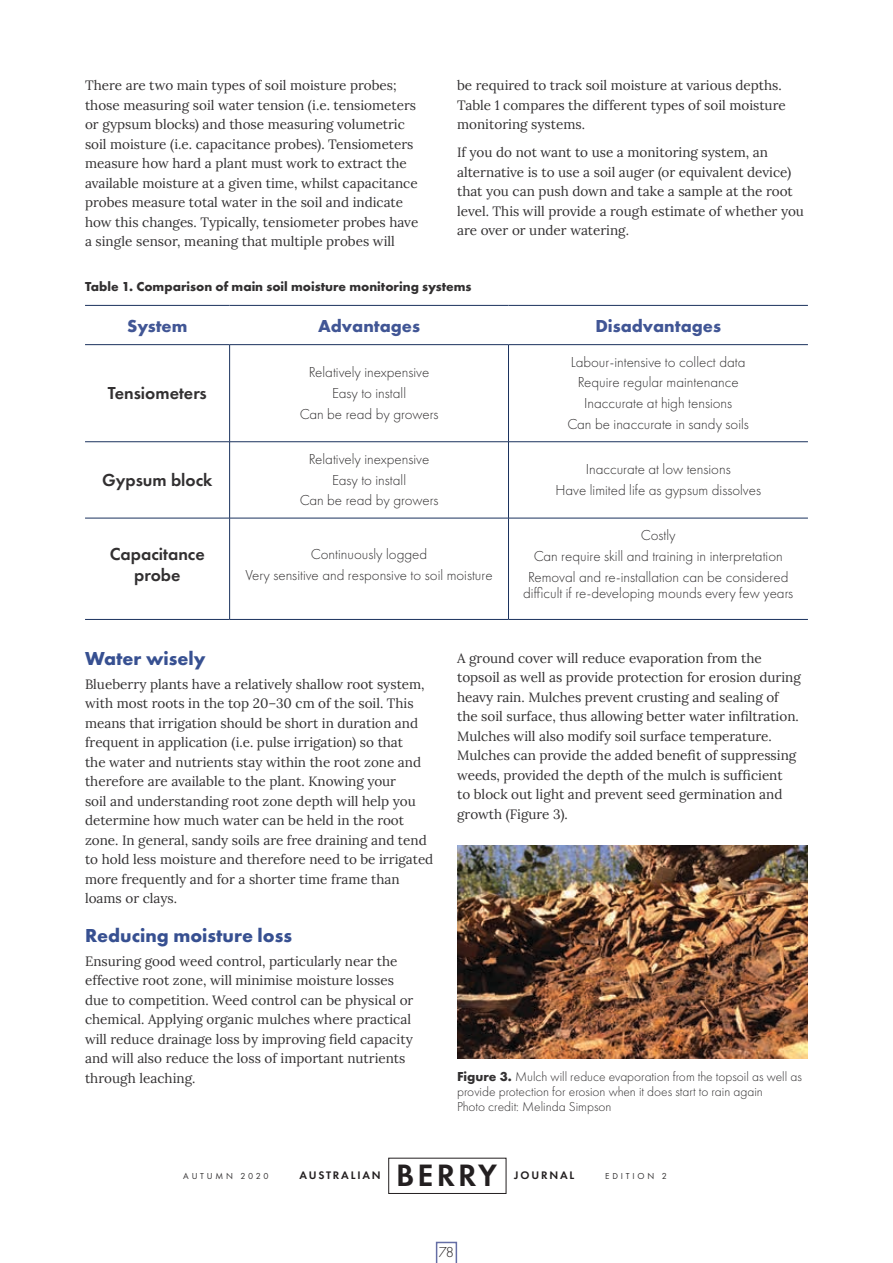
<style>
.page{position:relative;width:893px;height:1263px;background:#fff}
.page>*{position:absolute;margin:0;border:0;box-sizing:border-box;transform-origin:0 0}
.t1{font:600 32.1px "Futura PT";letter-spacing:.095em;color:#231f20}
.t2{font:700 19.5px "Futura PT";color:#375091}
.t3{font:600 18px/21px "Futura PT";color:#323031;text-align:center}
.t4{font:700 18px "Futura PT";color:#415695}
.t5{font:300 15px/20.7px "Futura PT";color:#323031;text-align:center}
.t6{font:300 15px "Futura PT";color:#231f20}
.t7{font:13.5px/19.5px "Lora";color:#323031}
.t8{font:300 13.5px/15px "Futura PT";color:#323031}
.t9{font:700 13.5px "Futura PT";color:#323031}
.t10{font:600 11.4px "Futura PT";letter-spacing:.16em;color:#231f20}
.t11{font:9px "Futura PT";letter-spacing:.31em;color:#323031}
.s1{font-weight:700}
</style>
<div class="page">
<svg style="left:436px;top:1242px;width:21px;height:21px"></svg>
<hr style="left:85px;top:305px;width:145px;height:1px;background:#1a315d">
<hr style="left:230px;top:305px;width:278px;height:1px;background:#1a315d">
<hr style="left:508px;top:305px;width:300px;height:1px;background:#1a315d">
<hr style="left:85px;top:344px;width:145px;height:1px;background:#1a315d">
<hr style="left:230px;top:344px;width:278px;height:1px;background:#1a315d">
<hr style="left:229px;top:345px;width:1px;height:97px;background:#1a315d">
<hr style="left:508px;top:344px;width:300px;height:1px;background:#1a315d">
<hr style="left:508px;top:345px;width:1px;height:97px;background:#1a315d">
<hr style="left:85px;top:441px;width:145px;height:1px;background:#1a315d">
<hr style="left:230px;top:441px;width:278px;height:1px;background:#1a315d">
<hr style="left:229px;top:442px;width:1px;height:76px;background:#1a315d">
<hr style="left:508px;top:441px;width:300px;height:1px;background:#1a315d">
<hr style="left:508px;top:442px;width:1px;height:76px;background:#1a315d">
<hr style="left:85px;top:518px;width:145px;height:1px;background:#1a315d">
<hr style="left:230px;top:518px;width:278px;height:1px;background:#1a315d">
<hr style="left:229px;top:518px;width:1px;height:101px;background:#1a315d">
<hr style="left:508px;top:518px;width:300px;height:1px;background:#1a315d">
<hr style="left:508px;top:518px;width:1px;height:101px;background:#1a315d">
<hr style="left:85px;top:619px;width:145px;height:1px;background:#1a315d">
<hr style="left:230px;top:619px;width:278px;height:1px;background:#1a315d">
<hr style="left:508px;top:619px;width:300px;height:1px;background:#1a315d">
<img style="left:457px;top:845px;width:351px;height:213px">
<p class="t7" style="left:85px;top:75px;width:335px">There are two main types of soil moisture probes; those measuring soil water tension (i.e. tensiometers or gypsum blocks) and those measuring volumetric soil moisture (i.e. capacitance probes). Tensiometers measure how hard a plant must work to extract the available moisture at a given time, whilst capacitance probes measure total water in the soil and indicate how this changes. Typically, tensiometer probes have a single sensor, meaning that multiple probes will</p>
<p class="t7" style="left:457px;top:75px;width:330px">be required to track soil moisture at various depths.<br>Table 1 compares the different types of soil moisture monitoring systems.</p>
<p class="t7" style="left:457px;top:142px;width:348px">If you do not want to use a monitoring system, an alternative is to use a soil auger (or equivalent device) that you can push down and take a sample at the root level. This will provide a rough estimate of whether you are over or under watering.</p>
<p class="t9" style="left:85px;top:277px;width:388px">Table 1. Comparison of main soil moisture monitoring systems</p>
<h3 class="t4" style="left:127px;top:314px;width:62px">System</h3>
<h3 class="t4" style="left:318px;top:314px;width:104px">Advantages</h3>
<h3 class="t4" style="left:595px;top:314px;width:127px">Disadvantages</h3>
<h3 class="t3" style="left:108px;top:382px;width:101px">Tensiometers</h3>
<h3 class="t3" style="left:102px;top:469px;width:112px">Gypsum block</h3>
<p class="t5" style="left:300px;top:362px;width:140px">Relatively inexpensive<br>Easy to install<br>Can be read by growers</p>
<p class="t5" style="left:567px;top:351px;width:183px">Labour-intensive to collect data<br>Require regular maintenance<br>Inaccurate at high tensions<br>Can be inaccurate in sandy soils</p>
<p class="t5" style="left:300px;top:449px;width:140px">Relatively inexpensive<br>Easy to install<br>Can be read by growers</p>
<p class="t5" style="left:555px;top:459px;width:207px">Inaccurate at low tensions<br>Have limited life as gypsum dissolves</p>
<h3 class="t3" style="left:110px;top:543px;width:97px">Capacitance probe</h3>
<p class="t5" style="left:245px;top:544px;width:249px">Continuously logged<br>Very sensitive and responsive to soil moisture</p>
<p class="t5" style="left:528px;top:525px;width:262px">Costly<br>Can require skill and training in interpretation<br>Removal and re-installation can be considered</p>
<p class="t5" style="left:523px;top:583px;width:272px">difficult if re-developing mounds every few years</p>
<h2 class="t2" style="left:85px;top:646px;width:122px">Water wisely</h2>
<p class="t7" style="left:85px;top:673px;width:350px">Blueberry plants have a relatively shallow root system, with most roots in the top 20–30 cm of the soil. This means that irrigation should be short in duration and frequent in application (i.e. pulse irrigation) so that<br>the water and nutrients stay within the root zone and therefore are available to the plant. Knowing your<br>soil and understanding root zone depth will help you determine how much water can be held in the root zone. In general, sandy soils are free draining and tend to hold less moisture and therefore need to be irrigated more frequently and for a shorter time frame than loams or clays.</p>
<h2 class="t2" style="left:85px;top:923px;width:209px">Reducing moisture loss</h2>
<p class="t7" style="left:85px;top:950px;width:330px">Ensuring good weed control, particularly near the effective root zone, will minimise moisture losses due to competition. Weed control can be physical or chemical. Applying organic mulches where practical will reduce drainage loss by improving field capacity and will also reduce the loss of important nutrients through leaching.</p>
<p class="t7" style="left:457px;top:647px;width:345px">A ground cover will reduce evaporation from the topsoil as well as provide protection for erosion during heavy rain. Mulches prevent crusting and sealing of the soil surface, thus allowing better water infiltration.<br>Mulches will also modify soil surface temperature.<br>Mulches can provide the added benefit of suppressing weeds, provided the depth of the mulch is sufficient<br>to block out light and prevent seed germination and growth (Figure 3).</p>
<p class="t8" style="left:457px;top:1069px;width:346px"><span class="s1">Figure 3.</span> Mulch will reduce evaporation from the topsoil as well as provide protection for erosion when it does start to rain again<br>Photo credit: Melinda Simpson</p>
<p class="t11" style="left:183px;top:1171px;width:87px">AUTUMN 2020</p>
<p class="t10" style="left:300px;top:1168px;width:83px">AUSTRALIAN</p>
<h1 class="t1" style="left:396px;top:1155px;width:103px">BERRY</h1>
<p class="t10" style="left:514px;top:1168px;width:61px">JOURNAL</p>
<p class="t11" style="left:605px;top:1171px;width:63px">EDITION 2</p>
<p class="t6" style="left:439px;top:1243px;width:17px">78</p>
</div>
